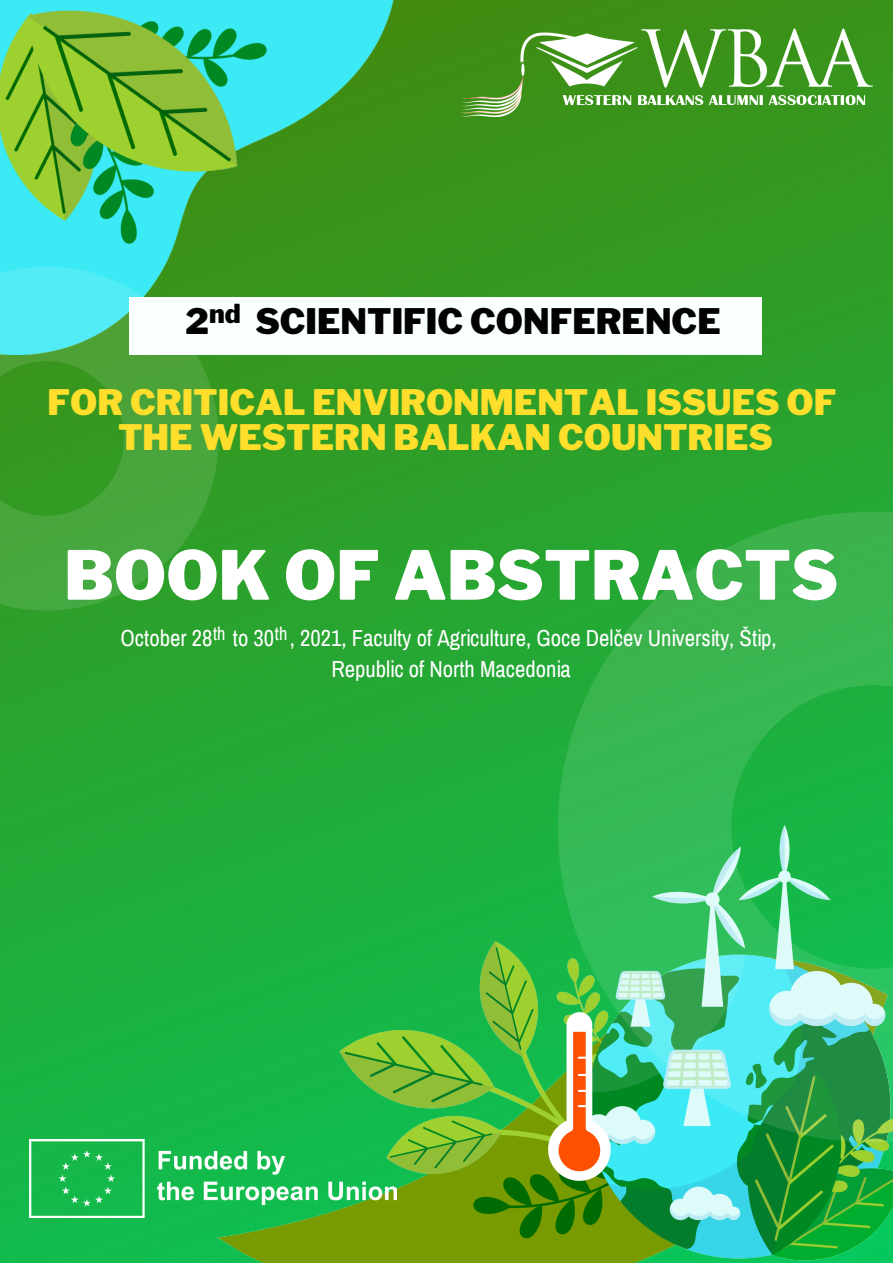
<style>
.page{position:relative;width:893px;height:1263px;background:#fff}
.page>*{position:absolute;margin:0;border:0;box-sizing:border-box;transform-origin:0 0}
.t1{font:900 67.2px "Libre Franklin";color:#fff}
.t2{font:900 34.95px/35px "Libre Franklin";color:#ffdf2b;text-align:center}
.t3{font:900 34.95px "Libre Franklin";color:#030202}
.t4{font:900 25.95px "Libre Franklin";color:#000}
.t5{font:22.65px/31.3px "Archivo Narrow";color:#fff;text-align:center}
.t6{font:18.3px "Archivo Narrow";color:#fff}
.s1{font-size:34.95px;color:#030202}
</style>
<div class="page">
<img style="left:0;top:1px;width:893px;height:1262px">
<img style="left:218px;top:826px;width:675px;height:437px">
<img style="left:0;top:1px;width:396px;height:296px">
<svg style="left:0;top:267px;width:219px;height:344px;background:#41ab4e"></svg>
<svg style="left:558px;top:512px;width:335px;height:630px;background:#3fba64"></svg>
<div style="left:129px;top:297px;width:633px;height:58px;background:#faffff"></div>
<img style="left:29px;top:1139px;width:367px;height:78px">
<img style="left:461px;top:20px;width:411px;height:97px">
<p class="t4" style="left:185px;top:298px;width:57px"><span class="s1">2</span>nd</p>
<h2 class="t3" style="left:255px;top:300px;width:467px">SCIENTIFIC CONFERENCE</h2>
<h2 class="t2" style="left:47px;top:385px;width:790px">FOR CRITICAL ENVIRONMENTAL ISSUES OF<br>THE WESTERN BALKAN COUNTRIES</h2>
<h1 class="t1" style="left:64px;top:535px;width:775px">BOOK OF ABSTRACTS</h1>
<p class="t5" style="left:120px;top:621px;width:658px">October 28 to 30 , 2021, Faculty of Agriculture, Goce Delčev University, Štip,<br>Republic of North Macedonia</p>
<p class="t6" style="left:213px;top:621px;width:14px">th</p>
<p class="t6" style="left:275px;top:621px;width:14px">th</p>
</div>
